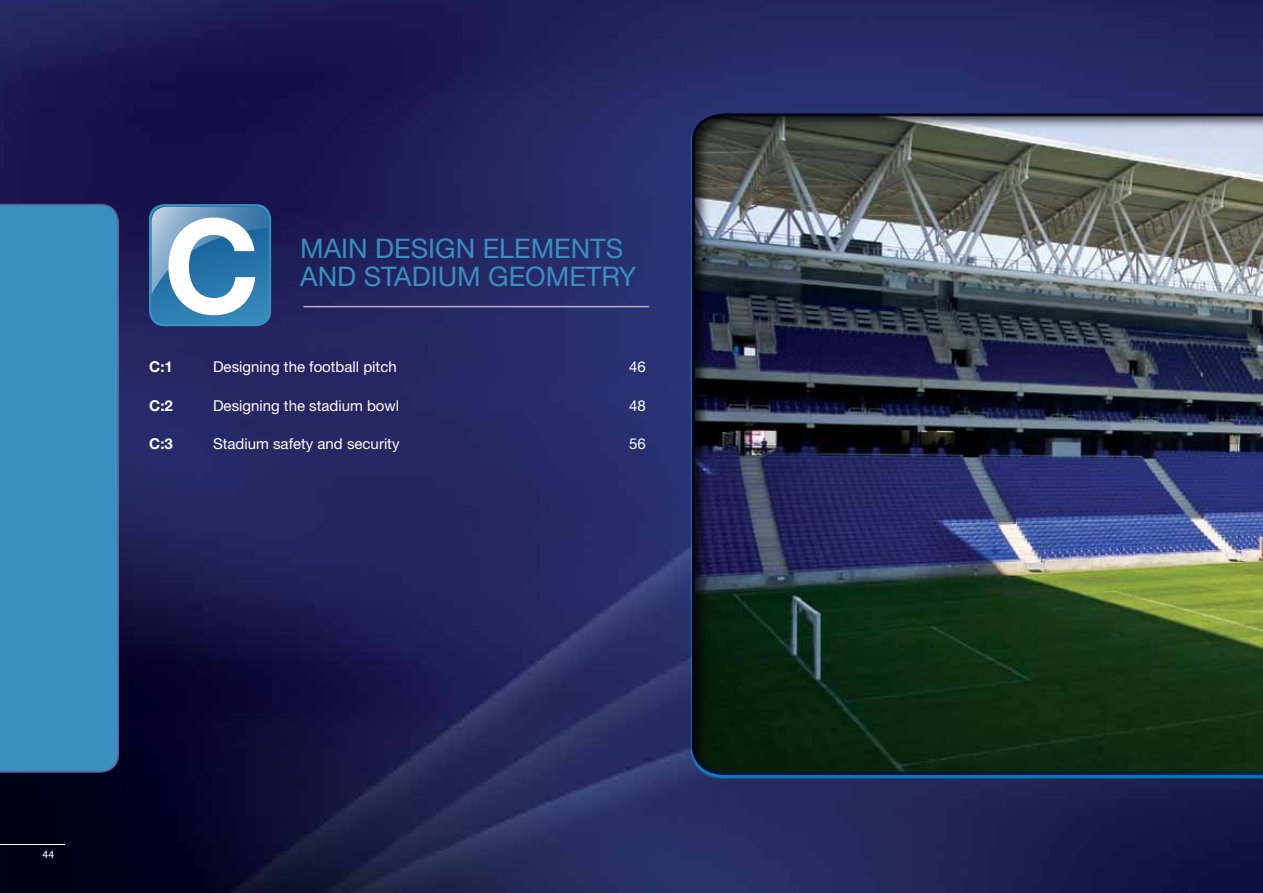
<style>
.page{position:relative;width:1263px;height:893px;background:#fff}
.page>*{position:absolute;margin:0;border:0;box-sizing:border-box;transform-origin:0 0}
.t1{font:700 130.5px "Helvetica Neue";color:#fff}
.t2{font:27px/28.5px "Helvetica Neue";color:#398fbf}
.t3{font:15px "Helvetica Neue";color:#fff}
.t4{font:700 15px "Helvetica Neue";color:#fff}
.t5{font:10.5px "Helvetica";color:#fff}
</style>
<div class="page">
<img style="left:0;top:0;width:1263px;height:893px">
<hr style="left:0;top:844px;width:65px;height:1px;background:#fff">
<div style="left:149px;top:204px;width:122px;height:122px;background:#398fbf;border-radius:15px"></div>
<div style="left:151px;top:206px;width:118px;height:118px;background:#2e80b4;border-radius:15px"></div>
<svg style="left:152px;top:207px;width:117px;height:88px"></svg>
<hr style="left:303px;top:306px;width:346px;height:1px;background:#b4b1bc">
<div style="left:0;top:204px;width:119px;height:569px;background:#398fbf"></div>
<div style="left:679px;top:112px;width:584px;height:665px;background:#000;opacity:.75"></div>
<h1 class="t1" style="left:163px;top:186px;width:98px">C</h1>
<h2 class="t2" style="left:300px;top:233px;width:338px">MAIN DESIGN ELEMENTS<br>AND STADIUM GEOMETRY</h2>
<p class="t4" style="left:149px;top:357px;width:25px">C:1</p>
<p class="t3" style="left:213px;top:358px;width:185px">Designing the football pitch</p>
<p class="t3" style="left:629px;top:358px;width:18px">46</p>
<p class="t4" style="left:149px;top:396px;width:25px">C:2</p>
<p class="t3" style="left:213px;top:396px;width:188px">Designing the stadium bowl</p>
<p class="t3" style="left:629px;top:396px;width:18px">48</p>
<p class="t4" style="left:149px;top:434px;width:25px">C:3</p>
<p class="t3" style="left:213px;top:435px;width:188px">Stadium safety and security</p>
<p class="t3" style="left:629px;top:435px;width:18px">56</p>
<p class="t5" style="left:43px;top:846px;width:13px">44</p>
</div>
